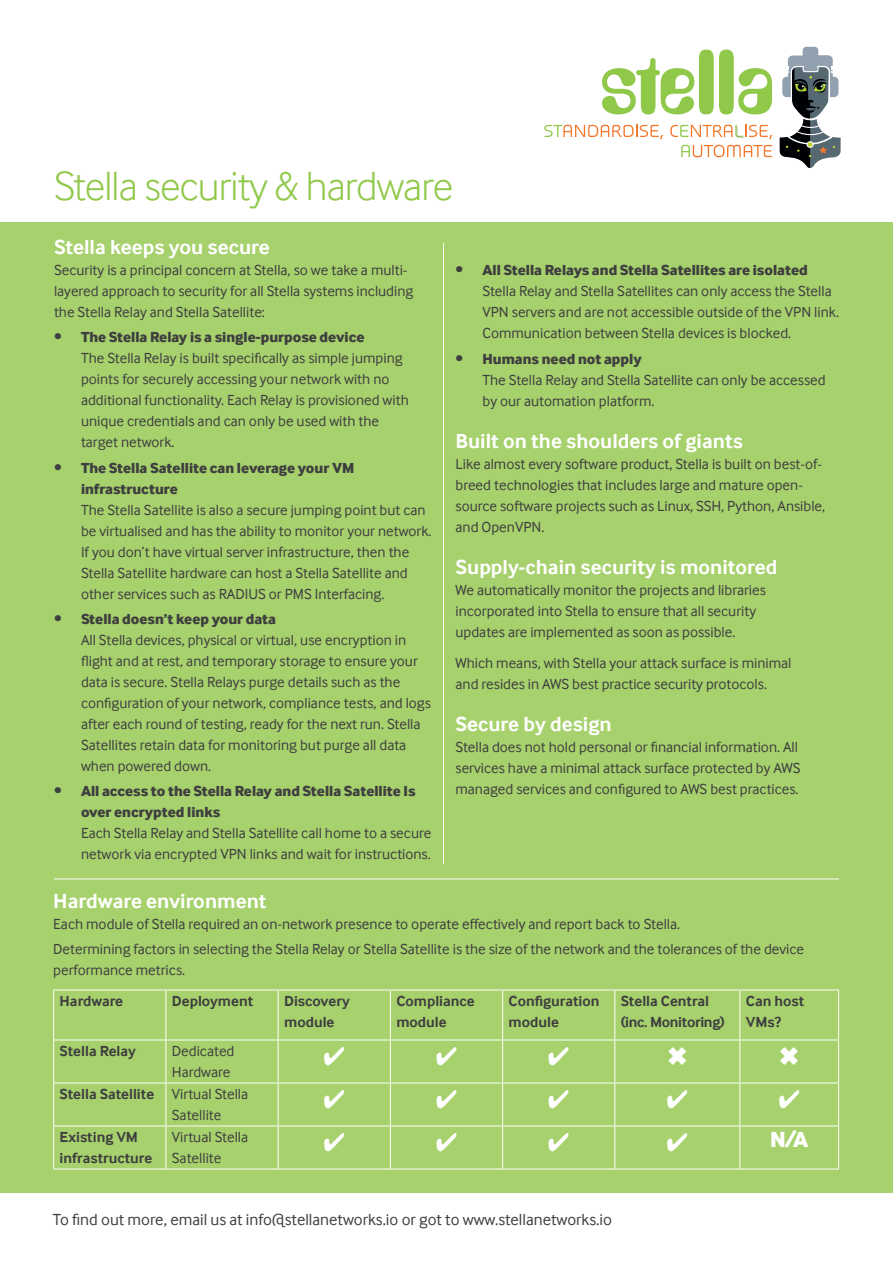
<style>
.page{position:relative;width:893px;height:1263px;background:#fff}
.page>*{position:absolute;margin:0;border:0;box-sizing:border-box;transform-origin:0 0}
.t1{font:300 42px "Inter Face";letter-spacing:-.02em;color:#90c84a}
.t2{font:800 22.5px "Inter Face";color:#fff}
.t3{font:700 21px "Inter Face";color:#fff}
.t4{font:16.5px "Inter Face";color:#3e3e3f}
.t5{font:15px/21px "Inter Face";color:#3e3e3f}
.t6{font:700 15px/21px "Inter Face";color:#3e3e3f}
.t7{font:700 15px "Inter Face";letter-spacing:-.02em;color:#3e3e3f}
.s1{font-weight:800}
</style>
<div class="page">
<div style="left:0;top:222px;width:893px;height:971px;background:#a6d16d"></div>
<svg style="left:602px;top:50px;width:170px;height:64px"></svg>
<svg style="left:544px;top:125px;width:119px;height:14px"></svg>
<svg style="left:670px;top:125px;width:102px;height:14px"></svg>
<svg style="left:681px;top:145px;width:91px;height:12px"></svg>
<div style="left:803px;top:47px;width:15px;height:38px;background:#91a1af;border-radius:4px"></div>
<div style="left:788px;top:56px;width:20px;height:41px;background:#91a1af;border-radius:5px"></div>
<div style="left:812px;top:55px;width:21px;height:42px;background:#91a1af;border-radius:5px"></div>
<svg style="left:779px;top:66px;width:62px;height:102px"></svg>
<hr style="left:53px;top:990px;width:113px;height:1px;background:#fff">
<hr style="left:53px;top:990px;width:1px;height:49px;background:#fff">
<hr style="left:166px;top:990px;width:112px;height:1px;background:#fff">
<hr style="left:166px;top:990px;width:1px;height:49px;background:#fff">
<hr style="left:278px;top:990px;width:112px;height:1px;background:#fff">
<hr style="left:278px;top:990px;width:1px;height:49px;background:#fff">
<hr style="left:390px;top:990px;width:113px;height:1px;background:#fff">
<hr style="left:390px;top:990px;width:1px;height:49px;background:#fff">
<hr style="left:503px;top:990px;width:112px;height:1px;background:#fff">
<hr style="left:502px;top:990px;width:1px;height:49px;background:#fff">
<hr style="left:615px;top:990px;width:125px;height:1px;background:#fff">
<hr style="left:614px;top:990px;width:1px;height:49px;background:#fff">
<hr style="left:740px;top:990px;width:99px;height:1px;background:#fff">
<hr style="left:739px;top:990px;width:1px;height:49px;background:#fff">
<hr style="left:838px;top:990px;width:1px;height:49px;background:#fff">
<hr style="left:53px;top:1039px;width:113px;height:1px;background:#fff">
<hr style="left:53px;top:1040px;width:1px;height:42px;background:#fff">
<hr style="left:166px;top:1039px;width:112px;height:1px;background:#fff">
<hr style="left:166px;top:1040px;width:1px;height:42px;background:#fff">
<hr style="left:278px;top:1039px;width:112px;height:1px;background:#fff">
<hr style="left:278px;top:1040px;width:1px;height:42px;background:#fff">
<hr style="left:390px;top:1039px;width:113px;height:1px;background:#fff">
<hr style="left:390px;top:1040px;width:1px;height:42px;background:#fff">
<hr style="left:503px;top:1039px;width:112px;height:1px;background:#fff">
<hr style="left:502px;top:1040px;width:1px;height:42px;background:#fff">
<hr style="left:615px;top:1039px;width:125px;height:1px;background:#fff">
<hr style="left:614px;top:1040px;width:1px;height:42px;background:#fff">
<hr style="left:740px;top:1039px;width:99px;height:1px;background:#fff">
<hr style="left:739px;top:1040px;width:1px;height:42px;background:#fff">
<hr style="left:838px;top:1040px;width:1px;height:42px;background:#fff">
<hr style="left:53px;top:1082px;width:113px;height:1px;background:#fff">
<hr style="left:53px;top:1083px;width:1px;height:43px;background:#fff">
<hr style="left:166px;top:1082px;width:112px;height:1px;background:#fff">
<hr style="left:166px;top:1083px;width:1px;height:43px;background:#fff">
<hr style="left:278px;top:1082px;width:112px;height:1px;background:#fff">
<hr style="left:278px;top:1083px;width:1px;height:43px;background:#fff">
<hr style="left:390px;top:1082px;width:113px;height:1px;background:#fff">
<hr style="left:390px;top:1083px;width:1px;height:43px;background:#fff">
<hr style="left:503px;top:1082px;width:112px;height:1px;background:#fff">
<hr style="left:502px;top:1083px;width:1px;height:43px;background:#fff">
<hr style="left:615px;top:1082px;width:125px;height:1px;background:#fff">
<hr style="left:614px;top:1083px;width:1px;height:43px;background:#fff">
<hr style="left:740px;top:1082px;width:99px;height:1px;background:#fff">
<hr style="left:739px;top:1083px;width:1px;height:43px;background:#fff">
<hr style="left:838px;top:1083px;width:1px;height:43px;background:#fff">
<hr style="left:53px;top:1126px;width:113px;height:1px;background:#fff">
<hr style="left:53px;top:1126px;width:1px;height:43px;background:#fff">
<hr style="left:166px;top:1126px;width:112px;height:1px;background:#fff">
<hr style="left:166px;top:1126px;width:1px;height:43px;background:#fff">
<hr style="left:278px;top:1126px;width:112px;height:1px;background:#fff">
<hr style="left:278px;top:1126px;width:1px;height:43px;background:#fff">
<hr style="left:390px;top:1126px;width:113px;height:1px;background:#fff">
<hr style="left:390px;top:1126px;width:1px;height:43px;background:#fff">
<hr style="left:503px;top:1126px;width:112px;height:1px;background:#fff">
<hr style="left:502px;top:1126px;width:1px;height:43px;background:#fff">
<hr style="left:615px;top:1126px;width:125px;height:1px;background:#fff">
<hr style="left:614px;top:1126px;width:1px;height:43px;background:#fff">
<hr style="left:740px;top:1126px;width:99px;height:1px;background:#fff">
<hr style="left:739px;top:1126px;width:1px;height:43px;background:#fff">
<hr style="left:838px;top:1126px;width:1px;height:43px;background:#fff">
<hr style="left:53px;top:1169px;width:113px;height:1px;background:#fff">
<hr style="left:166px;top:1169px;width:112px;height:1px;background:#fff">
<hr style="left:278px;top:1169px;width:112px;height:1px;background:#fff">
<hr style="left:390px;top:1169px;width:113px;height:1px;background:#fff">
<hr style="left:503px;top:1169px;width:112px;height:1px;background:#fff">
<hr style="left:615px;top:1169px;width:125px;height:1px;background:#fff">
<hr style="left:740px;top:1169px;width:99px;height:1px;background:#fff">
<hr style="left:443px;top:243px;width:1px;height:621px;background:#fff">
<hr style="left:54px;top:878px;width:785px;height:1px;background:#fff">
<p class="t1" style="left:54px;top:162px;width:401px">Stella security &amp; hardware</p>
<p class="t3" style="left:54px;top:235px;width:217px">Stella keeps you secure</p>
<p class="t5" style="left:54px;top:260px;width:361px">Security is a principal concern at Stella, so we take a multi&shy;layered approach to security for all Stella systems including the Stella Relay and Stella Satellite:</p>
<p class="t5" style="left:81px;top:327px;width:329px;text-indent:-27px"><span class="s1">• The Stella Relay is a single-purpose device<br></span>The Stella Relay is built specifically as simple jumping points for securely accessing your network with no additional functionality. Each Relay is provisioned with unique credentials and can only be used with the target network.</p>
<p class="t5" style="left:81px;top:457px;width:352px;text-indent:-27px"><span class="s1">• The Stella Satellite can leverage your VM infrastructure<br></span>The Stella Satellite is also a secure jumping point but can be virtualised and has the ability to monitor your network.<br>If you don’t have virtual server infrastructure, then the Stella Satellite hardware can host a Stella Satellite and other services such as RADIUS or PMS Interfacing.</p>
<p class="t5" style="left:81px;top:608px;width:351px;text-indent:-27px"><span class="s1">• Stella doesn’t keep your data<br></span>All Stella devices, physical or virtual, use encryption in flight and at rest, and temporary storage to ensure your data is secure. Stella Relays purge details such as the configuration of your network, compliance tests, and logs after each round of testing, ready for the next run. Stella Satellites retain data for monitoring but purge all data when powered down.</p>
<p class="t5" style="left:81px;top:781px;width:352px;text-indent:-27px"><span class="s1">• All access to the Stella Relay and Stella Satellite Is over encrypted links<br></span>Each Stella Relay and Stella Satellite call home to a secure network via encrypted VPN links and wait for instructions.</p>
<p class="t5" style="left:482px;top:260px;width:358px;text-indent:-27px"><span class="s1">• All Stella Relays and Stella Satellites are isolated </span>Stella Relay and Stella Satellites can only access the Stella VPN servers and are not accessible outside of the VPN link.<br>Communication between Stella devices is blocked.</p>
<p class="t5" style="left:482px;top:348px;width:345px;text-indent:-27px"><span class="s1">• Humans need not apply<br></span>The Stella Relay and Stella Satellite can only be accessed by our automation platform.</p>
<p class="t3" style="left:455px;top:428px;width:289px">Built on the shoulders of giants</p>
<p class="t5" style="left:455px;top:453px;width:371px">Like almost every software product, Stella is built on best-of&shy;breed technologies that includes large and mature open&shy;source software projects such as Linux, SSH, Python, Ansible, and OpenVPN.</p>
<p class="t3" style="left:455px;top:554px;width:324px">Supply-chain security is monitored</p>
<p class="t5" style="left:455px;top:579px;width:312px">We automatically monitor the projects and libraries incorporated into Stella to ensure that all security updates are implemented as soon as possible.</p>
<p class="t5" style="left:455px;top:653px;width:337px">Which means, with Stella your attack surface is minimal and resides in AWS best practice security protocols.</p>
<p class="t3" style="left:455px;top:712px;width:158px">Secure by design</p>
<p class="t5" style="left:455px;top:737px;width:347px">Stella does not hold personal or financial information. All services have a minimal attack surface protected by AWS managed services and configured to AWS best practices.</p>
<p class="t3" style="left:53px;top:889px;width:215px">Hardware environment</p>
<p class="t5" style="left:53px;top:913px;width:628px">Each module of Stella required an on-network presence to operate effectively and report back to Stella.</p>
<p class="t5" style="left:53px;top:939px;width:752px">Determining factors in selecting the Stella Relay or Stella Satellite is the size of the network and the tolerances of the device performance metrics.</p>
<p class="t6" style="left:60px;top:990px;width:65px">Hardware</p>
<p class="t6" style="left:172px;top:990px;width:83px">Deployment</p>
<p class="t6" style="left:284px;top:990px;width:67px">Discovery module</p>
<p class="t6" style="left:396px;top:990px;width:80px">Compliance module</p>
<p class="t6" style="left:509px;top:990px;width:92px">Configuration module</p>
<p class="t6" style="left:621px;top:990px;width:90px">Stella Central</p>
<p class="t7" style="left:621px;top:1013px;width:105px">(inc. Monitoring)</p>
<p class="t6" style="left:60px;top:1040px;width:78px">Stella Relay</p>
<p class="t5" style="left:172px;top:1040px;width:64px">Dedicated</p>
<p class="t5" style="left:172px;top:1061px;width:60px">Hardware</p>
<p class="t6" style="left:60px;top:1083px;width:96px">Stella Satellite</p>
<p class="t5" style="left:172px;top:1083px;width:78px">Virtual Stella</p>
<p class="t5" style="left:172px;top:1104px;width:51px">Satellite</p>
<p class="t6" style="left:60px;top:1126px;width:80px">Existing VM</p>
<p class="t6" style="left:60px;top:1147px;width:94px">infrastructure</p>
<p class="t5" style="left:172px;top:1126px;width:78px">Virtual Stella</p>
<p class="t5" style="left:172px;top:1147px;width:51px">Satellite</p>
<p class="t4" style="left:53px;top:1210px;width:560px">To find out more, email us at info@stellanetworks.io or got to www.stellanetworks.io</p>
<p class="t6" style="left:746px;top:990px;width:60px">Can host<br>VMs?</p>
<p class="t2" style="left:770px;top:1126px;width:40px">N/A</p>
</div>
